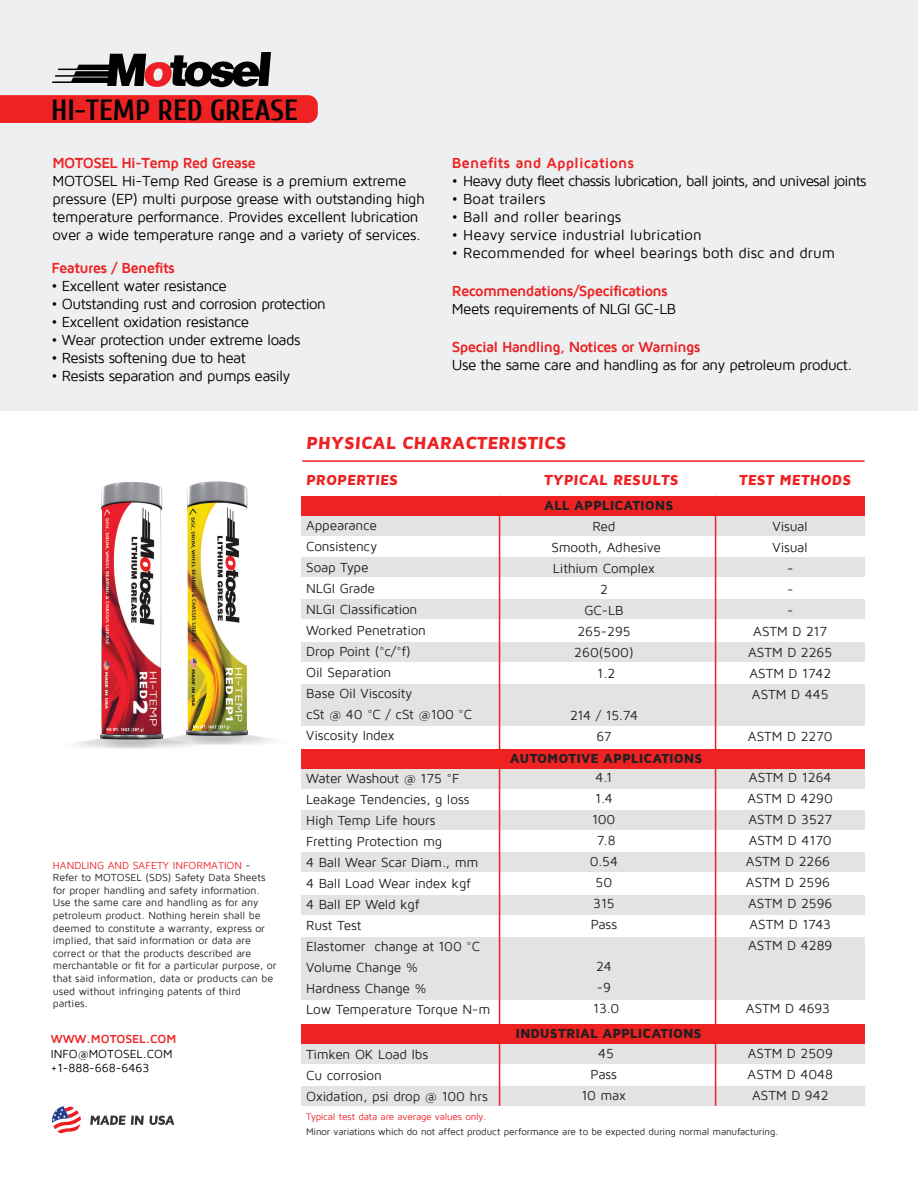
<style>
.page{position:relative;width:918px;height:1188px;background:#fff}
.page>*{position:absolute;margin:0;border:0;box-sizing:border-box;transform-origin:0 0}
.t1{font:700 29.1px "Cuprum";color:#050504}
.t2{font:900 18px "Maven Pro";color:#ee2123}
.t3{font:15px/18px "Maven Pro";letter-spacing:-.035em;color:#000}
.t4{font:15px "Maven Pro";color:#000}
.t5{font:700 15px "Maven Pro";letter-spacing:-.045em;color:#ee2123}
.t6{font:900 15px "Maven Pro";color:#ee2123}
.t7{font:700 15px "Maven Pro";color:#ee2123}
.t8{font:13.5px/21px "Maven Pro";letter-spacing:-.01em;color:#231f20;text-align:center}
.t9{font:900 13.5px "Maven Pro";color:#231f20}
.t10{font:12px/14.4px "Maven Pro";color:#000}
.t11{font:700 12px "Maven Pro";letter-spacing:-.005em;color:#ee2123}
.t12{font:10.5px/12.6px "Maven Pro";color:#231f20}
.t13{font:9.75px "Maven Pro";letter-spacing:-.01em;color:#231f20}
.t14{font:9.75px "Maven Pro";letter-spacing:-.015em;color:#ee1f23}
.s1{color:#ee2123}
</style>
<div class="page">
<div style="left:0;top:0;width:918px;height:411px;background:#edeff0"></div>
<img style="left:75px;top:482px;width:57px;height:267px">
<img style="left:132px;top:481px;width:141px;height:268px">
<div style="left:0;top:95px;width:318px;height:28px;background:#ee2123"></div>
<svg style="left:52px;top:52px;width:219px;height:36px"></svg>
<svg style="left:52px;top:1106px;width:29px;height:28px"></svg>
<svg style="left:90px;top:1116px;width:84px;height:9px"></svg>
<div style="left:301px;top:1044px;width:564px;height:20px;background:#e2e3e2"></div>
<div style="left:301px;top:1086px;width:564px;height:20px;background:#e2e3e2"></div>
<div style="left:301px;top:516px;width:564px;height:20px;background:#e2e3e2"></div>
<div style="left:301px;top:557px;width:564px;height:20px;background:#e2e3e2"></div>
<div style="left:301px;top:599px;width:564px;height:20px;background:#e2e3e2"></div>
<div style="left:301px;top:642px;width:564px;height:20px;background:#e2e3e2"></div>
<div style="left:301px;top:684px;width:564px;height:42px;background:#e2e3e2"></div>
<div style="left:301px;top:496px;width:564px;height:20px;background:#ee2123"></div>
<div style="left:301px;top:749px;width:564px;height:20px;background:#ee2123"></div>
<div style="left:301px;top:1024px;width:564px;height:20px;background:#ee2123"></div>
<hr style="left:499px;top:496px;width:1px;height:257px;background:#ee2123">
<hr style="left:715px;top:496px;width:1px;height:257px;background:#ee2123">
<div style="left:301px;top:769px;width:564px;height:20px;background:#e2e3e2"></div>
<div style="left:301px;top:810px;width:564px;height:20px;background:#e2e3e2"></div>
<div style="left:301px;top:852px;width:564px;height:20px;background:#e2e3e2"></div>
<div style="left:301px;top:895px;width:564px;height:20px;background:#e2e3e2"></div>
<div style="left:301px;top:937px;width:564px;height:62px;background:#e2e3e2"></div>
<hr style="left:499px;top:749px;width:1px;height:357px;background:#ee2123">
<hr style="left:715px;top:749px;width:1px;height:357px;background:#ee2123">
<hr style="left:302px;top:460px;width:563px;height:2px;background:#ee2123">
<h1 class="t1" style="left:51px;top:93px;width:248px">HI-TEMP RED GREASE</h1>
<p class="t5" style="left:53px;top:155px;width:205px">MOTOSEL Hi-Temp Red Grease</p>
<p class="t3" style="left:53px;top:172px;width:374px">MOTOSEL Hi-Temp Red Grease is a premium extreme pressure (EP) multi purpose grease with outstanding high temperature performance. Provides excellent lubrication over a wide temperature range and a variety of services.</p>
<p class="t5" style="left:52px;top:260px;width:125px">Features / Benefits</p>
<p class="t3" style="left:52px;top:277px;width:177px">• Excellent water resistance</p>
<p class="t3" style="left:52px;top:295px;width:276px">• Outstanding rust and corrosion protection</p>
<p class="t3" style="left:52px;top:313px;width:199px">• Excellent oxidation resistance</p>
<p class="t3" style="left:52px;top:331px;width:250px">• Wear protection under extreme loads</p>
<p class="t3" style="left:52px;top:349px;width:196px">• Resists softening due to heat</p>
<p class="t3" style="left:52px;top:367px;width:240px">• Resists separation and pumps easily</p>
<p class="t7" style="left:452px;top:155px;width:184px">Benefits and Applications</p>
<p class="t3" style="left:452px;top:172px;width:416px">• Heavy duty fleet chassis lubrication, ball joints, and univesal joints</p>
<p class="t4" style="left:452px;top:191px;width:95px">• Boat trailers</p>
<p class="t4" style="left:452px;top:209px;width:171px">• Ball and roller bearings</p>
<p class="t4" style="left:452px;top:227px;width:251px">• Heavy service industrial lubrication</p>
<p class="t4" style="left:452px;top:245px;width:385px">• Recommended for wheel bearings both disc and drum</p>
<p class="t5" style="left:452px;top:283px;width:217px">Recommendations/Specifications</p>
<p class="t3" style="left:452px;top:300px;width:226px">Meets requirements of NLGI GC-LB</p>
<p class="t5" style="left:452px;top:339px;width:250px">Special Handling, Notices or Warnings</p>
<p class="t3" style="left:452px;top:356px;width:402px">Use the same care and handling as for any petroleum product.</p>
<h2 class="t2" style="left:306px;top:434px;width:263px">PHYSICAL CHARACTERISTICS</h2>
<p class="t6" style="left:306px;top:472px;width:95px">PROPERTIES</p>
<p class="t6" style="left:544px;top:472px;width:137px">TYPICAL RESULTS</p>
<p class="t6" style="left:739px;top:472px;width:115px">TEST METHODS</p>
<p class="t12" style="left:53px;top:859px;width:225px"><span class="s1">HANDLING AND SAFETY INFORMATION</span> - Refer to MOTOSEL (SDS) Safety Data Sheets for proper handling and safety information.<br>Use the same care and handling as for any petroleum product. Nothing herein shall be deemed to constitute a warranty, express or implied, that said information or data are correct or that the products described are merchantable or fit for a particular purpose, or that said information, data or products can be used without infringing patents of third parties.</p>
<p class="t11" style="left:51px;top:1033px;width:127px">WWW.MOTOSEL.COM</p>
<p class="t10" style="left:51px;top:1046px;width:123px">INFO@MOTOSEL.COM +1-888-668-6463</p>
<p class="t9" style="left:544px;top:498px;width:131px">ALL APPLICATIONS</p>
<p class="t8" style="left:306px;top:515px;width:168px;text-align:left">Appearance<br>Consistency<br>Soap Type<br>NLGI Grade<br>NLGI Classification<br>Worked Penetration<br>Drop Point (°c/°f)<br>Oil Separation<br>Base Oil Viscosity<br>cSt @ 40 °C / cSt @100 °C<br>Viscosity Index</p>
<p class="t8" style="left:552px;top:516px;width:111px">Red<br>Smooth, Adhesive<br>Lithium Complex<br>2<br>GC-LB<br>265-295<br>260(500)<br>1.2</p>
<p class="t8" style="left:570px;top:705px;width:69px">214 / 15.74<br>67</p>
<p class="t9" style="left:510px;top:751px;width:194px">AUTOMOTIVE APPLICATIONS</p>
<p class="t8" style="left:306px;top:768px;width:186px;text-align:left">Water Washout @ 175 °F<br>Leakage Tendencies, g loss<br>High Temp Life hours<br>Fretting Protection mg<br>4 Ball Wear Scar Diam., mm<br>4 Ball Load Wear index kgf<br>4 Ball EP Weld kgf<br>Rust Test<br>Elastomer change at 100 °C<br>Volume Change %<br>Hardness Change %<br>Low Temperature Torque N-m</p>
<p class="t8" style="left:590px;top:767px;width:30px">4.1<br>1.4<br>100<br>7.8<br>0.54<br>50<br>315<br>Pass</p>
<p class="t8" style="left:593px;top:956px;width:28px;text-align:left">24 -9<br>13.0</p>
<p class="t9" style="left:515px;top:1026px;width:188px">INDUSTRIAL APPLICATIONS</p>
<p class="t8" style="left:748px;top:516px;width:86px">Visual<br>Visual<br>-<br>-<br>-<br>ASTM D 217<br>ASTM D 2265<br>ASTM D 1742<br>ASTM D 445</p>
<p class="t8" style="left:748px;top:726px;width:86px">ASTM D 2270</p>
<p class="t8" style="left:746px;top:767px;width:89px;text-align:left">ASTM D 1264<br>ASTM D 4290<br>ASTM D 3527<br>ASTM D 4170<br>ASTM D 2266<br>ASTM D 2596<br>ASTM D 2596<br>ASTM D 1743<br>ASTM D 4289</p>
<p class="t8" style="left:746px;top:998px;width:86px">ASTM D 4693</p>
<p class="t8" style="left:306px;top:1044px;width:183px;text-align:left">Timken OK Load lbs<br>Cu corrosion<br>Oxidation, psi drop @ 100 hrs</p>
<p class="t8" style="left:582px;top:1043px;width:46px">45<br>Pass<br>10 max</p>
<p class="t8" style="left:748px;top:1043px;width:87px">ASTM D 2509<br>ASTM D 4048<br>ASTM D 942</p>
<p class="t14" style="left:306px;top:1112px;width:182px">Typical test data are average values only.</p>
<p class="t13" style="left:306px;top:1126px;width:474px">Minor variations which do not affect product performance are to be expected during normal manufacturing.</p>
</div>
